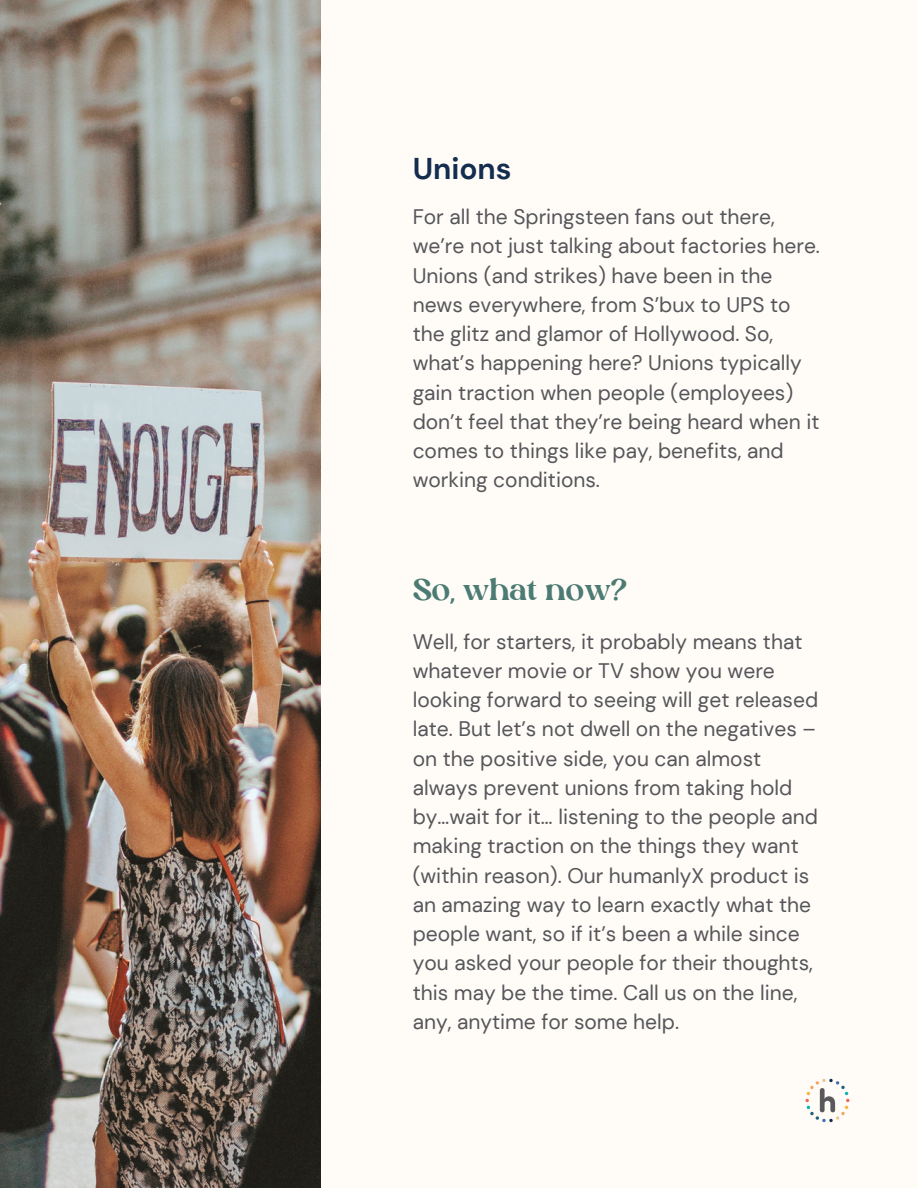
<style>
.page{position:relative;width:918px;height:1188px;background:#fffcf7}
.page>*{position:absolute;margin:0;border:0;box-sizing:border-box;transform-origin:0 0}
.t1{font:30px "Silk Flower";color:#4b7b73}
.t2{font:700 30px "DM Sans";color:#142d4f}
.t3{font:21px/29.2px "DM Sans";color:#55565a}
</style>
<div class="page">
<img style="left:0;top:0;width:321px;height:1188px">
<img style="left:805px;top:1078px;width:45px;height:45px">
<p class="t2" style="left:413px;top:149px;width:100px">Unions</p>
<p class="t3" style="left:413px;top:202px;width:409px">For all the Springsteen fans out there, we’re not just talking about factories here.<br>Unions (and strikes) have been in the news everywhere, from S’bux to UPS to the glitz and glamor of Hollywood. So, what’s happening here? Unions typically gain traction when people (employees) don’t feel that they’re being heard when it comes to things like pay, benefits, and working conditions.</p>
<p class="t1" style="left:413px;top:577px;width:215px">So, what now?</p>
<p class="t3" style="left:413px;top:627px;width:407px">Well, for starters, it probably means that whatever movie or TV show you were looking forward to seeing will get released late. But let’s not dwell on the negatives – on the positive side, you can almost always prevent unions from taking hold by…wait for it… listening to the people and making traction on the things they want (within reason). Our humanlyX product is an amazing way to learn exactly what the people want, so if it’s been a while since you asked your people for their thoughts, this may be the time. Call us on the line, any, anytime for some help.</p>
</div>
